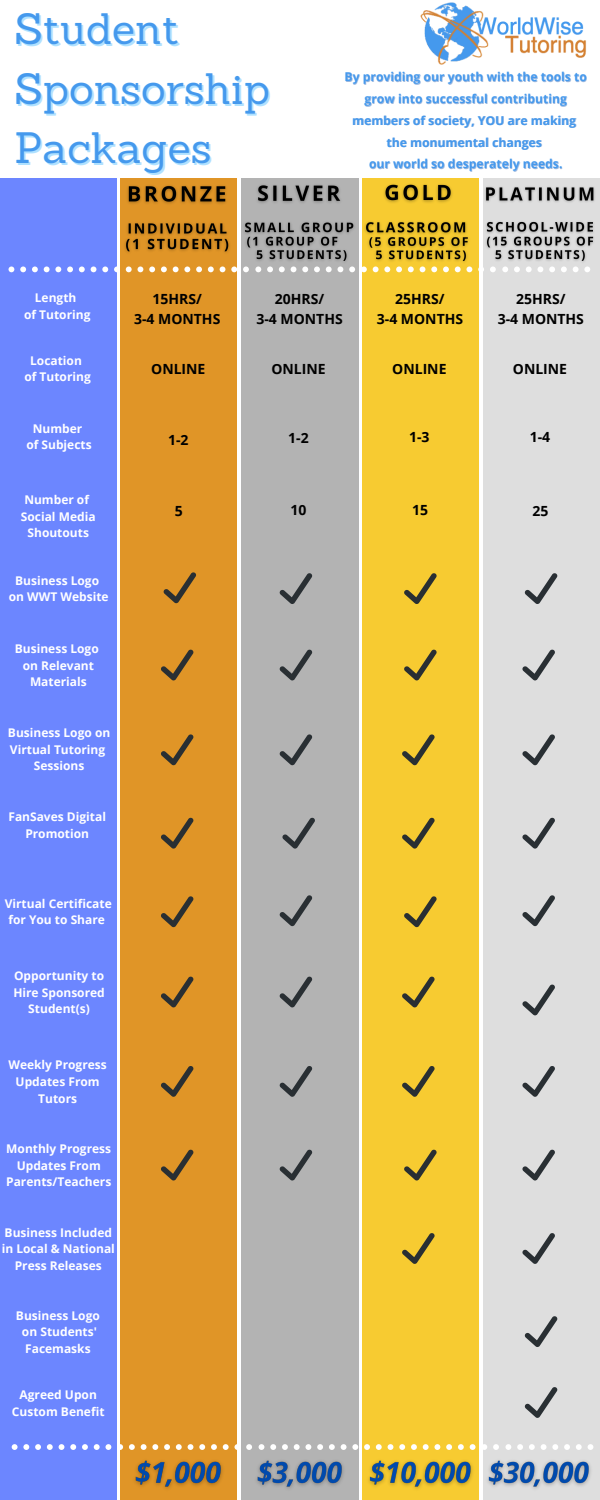
<style>
.page{position:relative;width:600px;height:1500px;background:#fff}
.page>*{position:absolute;margin:0;border:0;box-sizing:border-box;transform-origin:0 0}
.t1{font:42.8px/59.6px "Sanchez";color:#4599ed}
.t2{font:700 14px/19.5px "Open Sans";color:#000;text-align:center}
.t3{font:700 12.2px/21.8px "Open Sans";color:#4599ed;text-align:center}
.t4{font:700 12px/16.6px "Open Sans";color:#fff;text-align:center}
</style>
<div class="page">
<div style="left:0;top:178px;width:117px;height:1322px;background:#6c86ff"></div>
<div style="left:120px;top:178px;width:117px;height:1322px;background:#e09527"></div>
<div style="left:241px;top:178px;width:117px;height:1322px;background:#b3b3b3"></div>
<div style="left:362px;top:178px;width:117px;height:1322px;background:#f7cb31"></div>
<div style="left:483px;top:178px;width:117px;height:1322px;background:#d9d9d9"></div>
<img style="left:420px;top:2px;width:166px;height:63px">
<img style="left:244px;top:178px;width:224px;height:88px">
<img style="left:485px;top:187px;width:109px;height:74px">
<svg style="left:9px;top:266px;width:240px;height:6px"></svg>
<svg style="left:255px;top:266px;width:241px;height:6px"></svg>
<svg style="left:502px;top:266px;width:89px;height:6px"></svg>
<img style="left:134px;top:1460px;width:89px;height:29px">
<img style="left:257px;top:1446px;width:87px;height:42px">
<img style="left:368px;top:1460px;width:105px;height:29px">
<img style="left:488px;top:1460px;width:102px;height:28px">
<svg style="left:12px;top:1444px;width:240px;height:6px"></svg>
<svg style="left:259px;top:1444px;width:240px;height:6px"></svg>
<svg style="left:505px;top:1444px;width:89px;height:6px"></svg>
<svg style="left:163px;top:572px;width:33px;height:31px"></svg>
<img style="left:125px;top:185px;width:105px;height:68px">
<svg style="left:279px;top:573px;width:33px;height:31px"></svg>
<svg style="left:404px;top:573px;width:33px;height:31px"></svg>
<svg style="left:525px;top:573px;width:32px;height:31px"></svg>
<svg style="left:161px;top:649px;width:33px;height:31px"></svg>
<svg style="left:279px;top:649px;width:33px;height:31px"></svg>
<svg style="left:404px;top:649px;width:33px;height:31px"></svg>
<svg style="left:522px;top:649px;width:33px;height:31px"></svg>
<svg style="left:161px;top:734px;width:33px;height:31px"></svg>
<svg style="left:279px;top:734px;width:33px;height:31px"></svg>
<svg style="left:402px;top:734px;width:33px;height:31px"></svg>
<svg style="left:522px;top:734px;width:33px;height:31px"></svg>
<svg style="left:161px;top:817px;width:33px;height:32px"></svg>
<svg style="left:282px;top:817px;width:33px;height:32px"></svg>
<svg style="left:402px;top:817px;width:33px;height:32px"></svg>
<svg style="left:522px;top:817px;width:33px;height:32px"></svg>
<svg style="left:161px;top:896px;width:33px;height:31px"></svg>
<svg style="left:279px;top:895px;width:33px;height:31px"></svg>
<svg style="left:404px;top:896px;width:33px;height:31px"></svg>
<svg style="left:522px;top:895px;width:33px;height:31px"></svg>
<svg style="left:161px;top:976px;width:33px;height:31px"></svg>
<svg style="left:279px;top:976px;width:33px;height:31px"></svg>
<svg style="left:402px;top:976px;width:33px;height:31px"></svg>
<svg style="left:522px;top:984px;width:33px;height:31px"></svg>
<svg style="left:161px;top:1066px;width:33px;height:31px"></svg>
<svg style="left:279px;top:1066px;width:33px;height:31px"></svg>
<svg style="left:402px;top:1066px;width:33px;height:31px"></svg>
<svg style="left:522px;top:1066px;width:33px;height:31px"></svg>
<svg style="left:161px;top:1149px;width:33px;height:32px"></svg>
<svg style="left:279px;top:1149px;width:33px;height:32px"></svg>
<svg style="left:404px;top:1149px;width:33px;height:32px"></svg>
<svg style="left:522px;top:1149px;width:33px;height:32px"></svg>
<svg style="left:402px;top:1233px;width:33px;height:31px"></svg>
<svg style="left:522px;top:1233px;width:33px;height:31px"></svg>
<svg style="left:525px;top:1316px;width:32px;height:31px"></svg>
<svg style="left:525px;top:1387px;width:32px;height:31px"></svg>
<h1 class="t1" style="left:14px;top:-1px;width:257px">Student<br>Sponsorship<br>Packages</h1>
<p class="t3" style="left:345px;top:66px;width:244px">By providing our youth with the tools to grow into successful contributing members of society, YOU are making the monumental changes<br>our world so desperately needs.</p>
<p class="t4" style="left:24px;top:289px;width:68px">Length<br>of Tutoring</p>
<p class="t4" style="left:24px;top:352px;width:68px">Location of Tutoring</p>
<p class="t4" style="left:26px;top:420px;width:67px">Number<br>of Subjects</p>
<p class="t4" style="left:21px;top:491px;width:76px">Number of<br>Social Media<br>Shoutouts</p>
<p class="t4" style="left:9px;top:572px;width:101px">Business Logo on WWT Website</p>
<p class="t4" style="left:15px;top:640px;width:85px">Business Logo on Relevant<br>Materials</p>
<p class="t4" style="left:8px;top:724px;width:104px">Business Logo on<br>Virtual Tutoring<br>Sessions</p>
<p class="t4" style="left:8px;top:808px;width:99px">FanSaves Digital<br>Promotion</p>
<p class="t2" style="left:134px;top:289px;width:88px">15HRS/<br>3-4 MONTHS</p>
<p class="t2" style="left:151px;top:359px;width:56px">ONLINE</p>
<p class="t2" style="left:168px;top:429px;width:22px">1-2</p>
<p class="t2" style="left:175px;top:501px;width:9px">5</p>
<p class="t4" style="left:5px;top:895px;width:109px">Virtual Certificate for You to Share</p>
<p class="t4" style="left:13px;top:967px;width:93px">Opportunity to<br>Hire Sponsored<br>Student(s)</p>
<p class="t4" style="left:8px;top:1057px;width:100px">Weekly Progress<br>Updates From<br>Tutors</p>
<p class="t4" style="left:6px;top:1140px;width:107px">Monthly Progress<br>Updates From<br>Parents/Teachers</p>
<p class="t4" style="left:2px;top:1224px;width:115px">Business Included in Local &amp; National<br>Press Releases</p>
<p class="t4" style="left:16px;top:1307px;width:85px">Business Logo on Students'<br>Facemasks</p>
<p class="t4" style="left:12px;top:1386px;width:94px">Agreed Upon<br>Custom Benefit</p>
<p class="t2" style="left:256px;top:289px;width:88px">20HRS/<br>3-4 MONTHS</p>
<p class="t2" style="left:377px;top:289px;width:88px">25HRS/<br>3-4 MONTHS</p>
<p class="t2" style="left:498px;top:289px;width:88px">25HRS/<br>3-4 MONTHS</p>
<p class="t2" style="left:271px;top:359px;width:56px">ONLINE</p>
<p class="t2" style="left:392px;top:359px;width:56px">ONLINE</p>
<p class="t2" style="left:513px;top:359px;width:56px">ONLINE</p>
<p class="t2" style="left:288px;top:428px;width:22px">1-2</p>
<p class="t2" style="left:409px;top:426px;width:22px">1-3</p>
<p class="t2" style="left:530px;top:426px;width:22px">1-4</p>
<p class="t2" style="left:291px;top:500px;width:17px">10</p>
<p class="t2" style="left:412px;top:500px;width:17px">15</p>
<p class="t2" style="left:533px;top:501px;width:17px">25</p>
</div>
